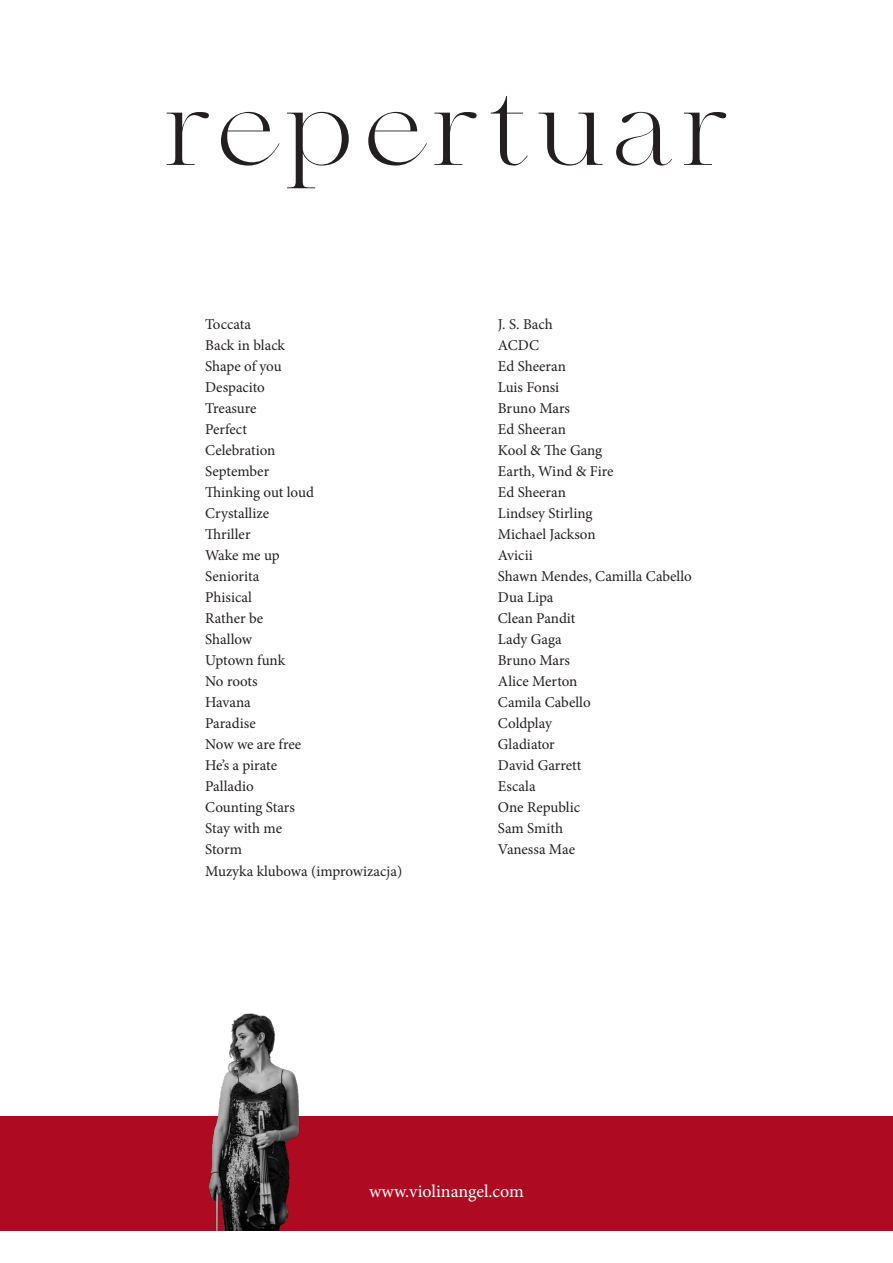
<style>
.page{position:relative;width:893px;height:1263px;background:#fff}
.page>*{position:absolute;margin:0;border:0;box-sizing:border-box;transform-origin:0 0}
.t1{font:108px "MADE Bon Voyage";letter-spacing:.09em;color:#231f20}
.t2{font:18px "Minion Pro";color:#fff}
.t3{font:15px "Minion Pro";color:#231f20}
</style>
<div class="page">
<div style="left:0;top:1116px;width:893px;height:114px;background:#ae0b22"></div>
<img style="left:208px;top:1013px;width:92px;height:217px">
<p class="t1" style="left:164px;top:62px;width:565px">repertuar</p>
<p class="t3" style="left:205px;top:315px;width:47px">Toccata</p>
<p class="t3" style="left:205px;top:336px;width:81px">Back in black</p>
<p class="t3" style="left:205px;top:357px;width:78px">Shape of you</p>
<p class="t3" style="left:205px;top:378px;width:61px">Despacito</p>
<p class="t3" style="left:205px;top:399px;width:53px">Treasure</p>
<p class="t3" style="left:205px;top:420px;width:43px">Perfect</p>
<p class="t3" style="left:205px;top:441px;width:72px">Celebration</p>
<p class="t3" style="left:205px;top:462px;width:66px">September</p>
<p class="t3" style="left:205px;top:483px;width:110px">Thinking out loud</p>
<p class="t3" style="left:205px;top:504px;width:65px">Crystallize</p>
<p class="t3" style="left:205px;top:525px;width:47px">Thriller</p>
<p class="t3" style="left:205px;top:546px;width:76px">Wake me up</p>
<p class="t3" style="left:205px;top:567px;width:56px">Seniorita</p>
<p class="t3" style="left:205px;top:588px;width:48px">Phisical</p>
<p class="t3" style="left:205px;top:609px;width:59px">Rather be</p>
<p class="t3" style="left:205px;top:630px;width:48px">Shallow</p>
<p class="t3" style="left:205px;top:651px;width:82px">Uptown funk</p>
<p class="t3" style="left:205px;top:672px;width:54px">No roots</p>
<p class="t3" style="left:205px;top:693px;width:47px">Havana</p>
<p class="t3" style="left:205px;top:714px;width:52px">Paradise</p>
<p class="t3" style="left:205px;top:735px;width:98px">Now we are free</p>
<p class="t3" style="left:205px;top:756px;width:73px">He’s a pirate</p>
<p class="t3" style="left:205px;top:777px;width:50px">Palladio</p>
<p class="t3" style="left:205px;top:798px;width:91px">Counting Stars</p>
<p class="t3" style="left:205px;top:819px;width:79px">Stay with me</p>
<p class="t3" style="left:205px;top:840px;width:38px">Storm</p>
<p class="t3" style="left:205px;top:861px;width:199px">Muzyka klubowa (improwizacja)</p>
<p class="t3" style="left:498px;top:315px;width:56px">J. S. Bach</p>
<p class="t3" style="left:498px;top:336px;width:43px">ACDC</p>
<p class="t3" style="left:498px;top:357px;width:69px">Ed Sheeran</p>
<p class="t3" style="left:498px;top:378px;width:63px">Luis Fonsi</p>
<p class="t3" style="left:498px;top:399px;width:74px">Bruno Mars</p>
<p class="t3" style="left:498px;top:420px;width:69px">Ed Sheeran</p>
<p class="t3" style="left:498px;top:441px;width:106px">Kool &amp; The Gang</p>
<p class="t3" style="left:498px;top:462px;width:117px">Earth, Wind &amp; Fire</p>
<p class="t3" style="left:498px;top:483px;width:69px">Ed Sheeran</p>
<p class="t3" style="left:498px;top:504px;width:96px">Lindsey Stirling</p>
<p class="t3" style="left:498px;top:525px;width:99px">Michael Jackson</p>
<p class="t3" style="left:498px;top:546px;width:36px">Avicii</p>
<p class="t3" style="left:498px;top:567px;width:195px">Shawn Mendes, Camilla Cabello</p>
<p class="t3" style="left:498px;top:588px;width:57px">Dua Lipa</p>
<p class="t3" style="left:498px;top:609px;width:79px">Clean Pandit</p>
<p class="t3" style="left:498px;top:630px;width:65px">Lady Gaga</p>
<p class="t3" style="left:498px;top:651px;width:74px">Bruno Mars</p>
<p class="t3" style="left:498px;top:672px;width:81px">Alice Merton</p>
<p class="t3" style="left:498px;top:693px;width:94px">Camila Cabello</p>
<p class="t3" style="left:498px;top:714px;width:56px">Coldplay</p>
<p class="t3" style="left:498px;top:735px;width:58px">Gladiator</p>
<p class="t3" style="left:498px;top:756px;width:85px">David Garrett</p>
<p class="t3" style="left:498px;top:777px;width:39px">Escala</p>
<p class="t3" style="left:498px;top:798px;width:84px">One Republic</p>
<p class="t3" style="left:498px;top:819px;width:67px">Sam Smith</p>
<p class="t3" style="left:498px;top:840px;width:79px">Vanessa Mae</p>
<p class="t2" style="left:369px;top:1179px;width:156px">www.violinangel.com</p>
</div>
